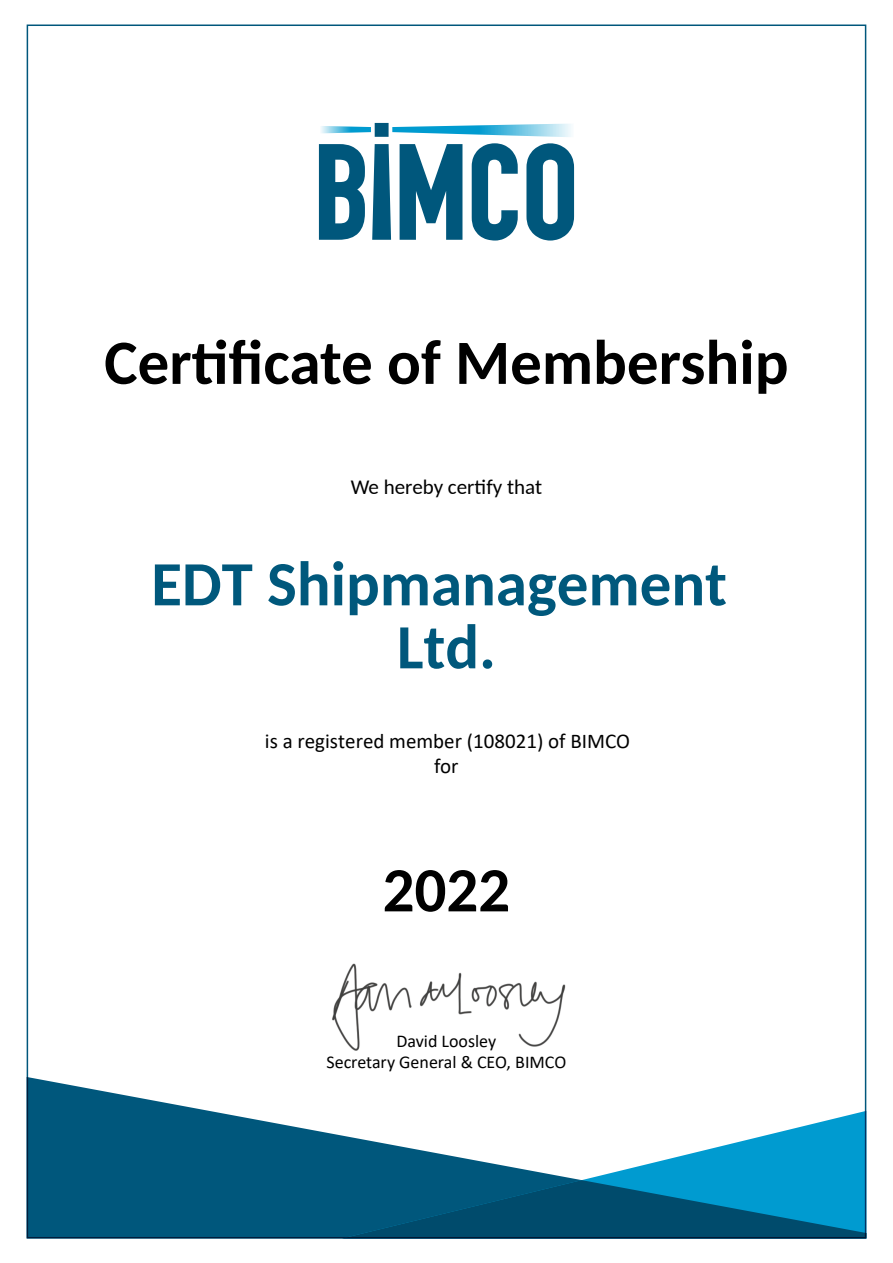
<style>
.page{position:relative;width:893px;height:1263px;background:#fff}
.page>*{position:absolute;margin:0;border:0;box-sizing:border-box;transform-origin:0 0}
.t1{font:700 63px "Carlito";color:#000}
.t2{font:700 63px/63px "Carlito";color:#00587c;text-align:center}
.t3{font:700 63px "Carlito";color:#000}
.t4{font:21px/25.2px "Calibri";color:#000;text-align:center}
.t5{font:21px "Carlito";color:#000}
.t6{font:18px/21.6px "Calibri";color:#000;text-align:center}
</style>
<div class="page">
<svg style="left:321px;top:123px;width:250px;height:14px"></svg>
<svg style="left:526px;top:143px;width:48px;height:98px"></svg>
<svg style="left:400px;top:144px;width:62px;height:96px"></svg>
<svg style="left:372px;top:144px;width:19px;height:96px;background:#236e8e"></svg>
<svg style="left:319px;top:144px;width:46px;height:96px"></svg>
<svg style="left:472px;top:143px;width:46px;height:98px"></svg>
<svg style="left:30px;top:1077px;width:312px;height:158px;fill:#00577c"></svg>
<svg style="left:342px;top:1111px;width:521px;height:69px"></svg>
<svg style="left:342px;top:1180px;width:521px;height:55px;background:#006289"></svg>
<img style="left:332px;top:963px;width:234px;height:88px">
<h1 class="t1" style="left:104px;top:320px;width:686px">Certificate of Membership</h1>
<p class="t5" style="left:351px;top:473px;width:193px">We hereby certify that</p>
<h1 class="t2" style="left:151px;top:558px;width:577px">EDT Shipmanagement<br>Ltd.</h1>
<p class="t4" style="left:265px;top:728px;width:367px">is a registered member (108021) of BIMCO for</p>
<h1 class="t3" style="left:383px;top:864px;width:129px">2022</h1>
<p class="t6" style="left:326px;top:1029px;width:241px">David Loosley<br>Secretary General &amp; CEO, BIMCO</p>
</div>
